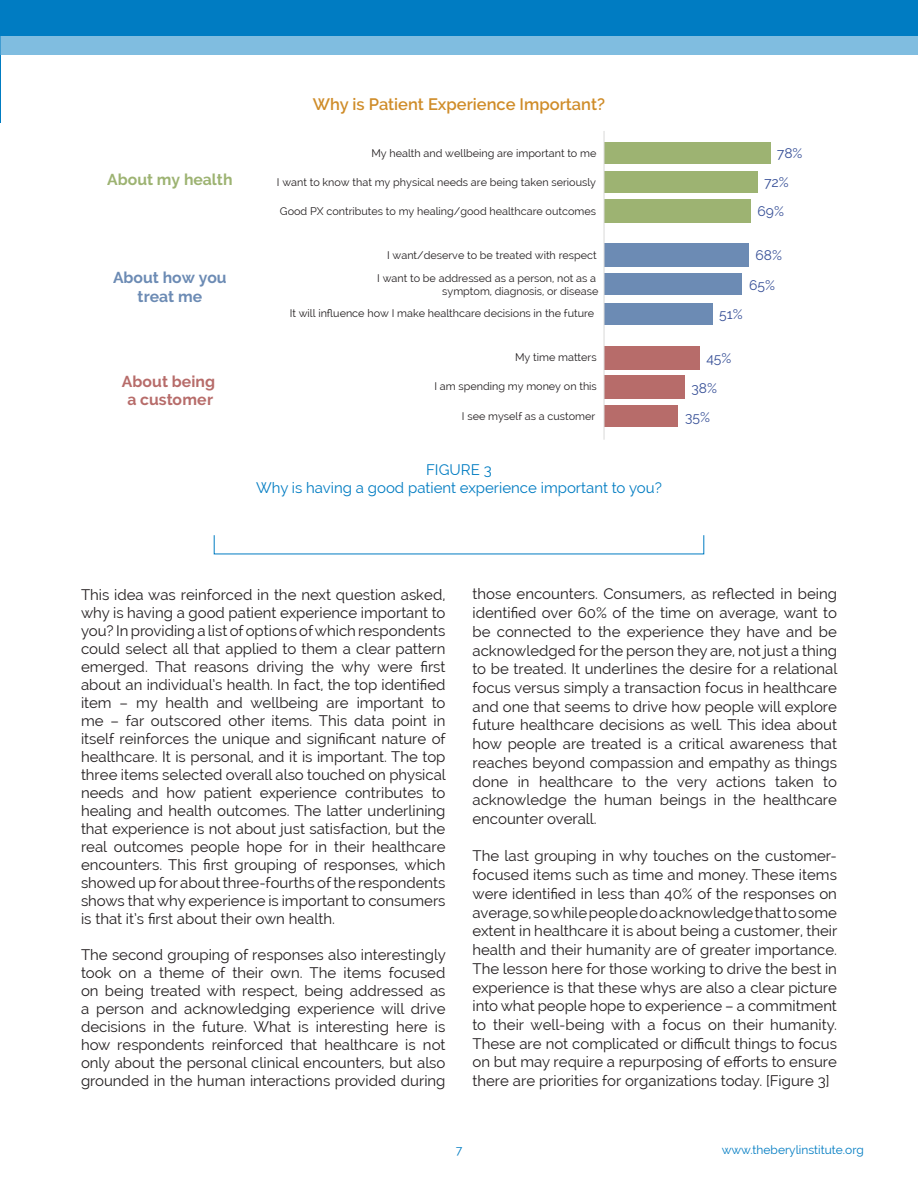
<style>
.page{position:relative;width:918px;height:1188px;background:#fff}
.page>*{position:absolute;margin:0;border:0;box-sizing:border-box;transform-origin:0 0}
.t1{font:600 16.5px "Raleway";color:#cf8c29}
.t2{font:700 15.75px/18.9px "Raleway";letter-spacing:.005em;color:#b76c6a;text-align:center}
.t3{font:700 15.75px/18.9px "Raleway";color:#6c8bb4;text-align:center}
.t4{font:700 15.75px "Raleway";color:#9db372}
.t5{font:15px/18px "Raleway";color:#231f20;text-align:justify}
.t6{font:15px/18px "Raleway";color:#007cc2;text-align:center}
.t7{font:13.8px "Raleway";color:#354e96}
.t8{font:12px "Raleway";color:#007cc2}
.t9{font:10.8px/22.6px "Raleway";color:#231f20;text-align:right}
</style>
<div class="page">
<svg style="left:0;top:0;width:918px;height:54px;background:#2a91cb"></svg>
<hr style="left:0;top:36px;width:1px;height:87px;background:#007cc2">
<div style="left:605px;top:405px;width:73px;height:22px;background:#b76c6a"></div>
<div style="left:605px;top:375px;width:80px;height:24px;background:#b76c6a"></div>
<div style="left:605px;top:346px;width:95px;height:24px;background:#b76c6a"></div>
<div style="left:605px;top:303px;width:108px;height:21px;background:#6c8bb4"></div>
<div style="left:605px;top:274px;width:137px;height:21px;background:#6c8bb4"></div>
<div style="left:605px;top:243px;width:144px;height:24px;background:#6c8bb4"></div>
<div style="left:605px;top:199px;width:146px;height:24px;background:#9db372"></div>
<div style="left:605px;top:171px;width:153px;height:22px;background:#9db372"></div>
<div style="left:605px;top:142px;width:166px;height:22px;background:#9db372"></div>
<hr style="left:604px;top:131px;width:1px;height:309px;background:#d9d9d8">
<p class="t4" style="left:107px;top:171px;width:127px">About my health</p>
<p class="t3" style="left:113px;top:268px;width:115px">About how you treat me</p>
<p class="t2" style="left:122px;top:372px;width:95px">About being a customer</p>
<p class="t1" style="left:313px;top:95px;width:294px">Why is Patient Experience Important?</p>
<p class="t9" style="left:371px;top:142px;width:227px">My health and wellbeing are important to me</p>
<p class="t7" style="left:777px;top:145px;width:27px">78%</p>
<p class="t9" style="left:277px;top:171px;width:321px">I want to know that my physical needs are being taken seriously</p>
<p class="t9" style="left:280px;top:200px;width:318px">Good PX contributes to my healing/good healthcare outcomes</p>
<p class="t9" style="left:377px;top:244px;width:221px">I want/deserve to be treated with respect<br>I want to be addressed as a person, not as a</p>
<p class="t9" style="left:290px;top:279px;width:310px;text-align:left;text-indent:153px">symptom, diagnosis, or disease<br>It will influence how I make healthcare decisions in the future</p>
<p class="t9" style="left:515px;top:346px;width:83px">My time matters</p>
<p class="t9" style="left:434px;top:375px;width:164px">I am spending my money on this</p>
<p class="t9" style="left:462px;top:404px;width:135px">I see myself as a customer</p>
<p class="t7" style="left:764px;top:174px;width:26px">72%</p>
<p class="t7" style="left:758px;top:203px;width:28px">69%</p>
<p class="t7" style="left:756px;top:248px;width:28px">68%</p>
<p class="t7" style="left:749px;top:277px;width:27px">65%</p>
<p class="t7" style="left:719px;top:306px;width:25px">51%</p>
<p class="t7" style="left:706px;top:350px;width:27px">45%</p>
<p class="t7" style="left:692px;top:380px;width:27px">38%</p>
<p class="t7" style="left:685px;top:409px;width:26px">35%</p>
<p class="t6" style="left:256px;top:460px;width:407px">FIGURE 3<br>Why is having a good patient experience important to you?</p>
<p class="t5" style="left:81px;top:585px;width:366px">This idea was reinforced in the next question asked, why is having a good patient experience important to you? In providing a list of options of which respondents could select all that applied to them a clear pattern emerged. That reasons driving the why were first about an individual’s health. In fact, the top identified item – my health and wellbeing are important to me – far outscored other items. This data point in itself reinforces the unique and significant nature of healthcare. It is personal, and it is important. The top three items selected overall also touched on physical needs and how patient experience contributes to healing and health outcomes. The latter underlining that experience is not about just satisfaction, but the real outcomes people hope for in their healthcare encounters. This first grouping of responses, which showed up for about three-fourths of the respondents shows that why experience is important to consumers is that it’s first about their own health.</p>
<p class="t5" style="left:81px;top:946px;width:366px">The second grouping of responses also interestingly took on a theme of their own. The items focused on being treated with respect, being addressed as a person and acknowledging experience will drive decisions in the future. What is interesting here is how respondents reinforced that healthcare is not only about the personal clinical encounters, but also grounded in the human interactions provided during</p>
<p class="t5" style="left:472px;top:585px;width:366px;line-height:18.8px">those encounters. Consumers, as reflected in being identified over 60% of the time on average, want to be connected to the experience they have and be acknowledged for the person they are, not just a thing to be treated. It underlines the desire for a relational focus versus simply a transaction focus in healthcare and one that seems to drive how people will explore future healthcare decisions as well. This idea about how people are treated is a critical awareness that reaches beyond compassion and empathy as things done in healthcare to the very actions taken to acknowledge the human beings in the healthcare encounter overall.</p>
<p class="t5" style="left:472px;top:847px;width:366px;line-height:18.8px">The last grouping in why touches on the customer&shy;focused items such as time and money. These items were identified in less than 40% of the responses on average, so while people do acknowledge that to some extent in healthcare it is about being a customer, their health and their humanity are of greater importance.<br>The lesson here for those working to drive the best in experience is that these whys are also a clear picture into what people hope to experience – a commitment to their well-being with a focus on their humanity.<br>These are not complicated or difficult things to focus on but may require a repurposing of efforts to ensure there are priorities for organizations today. [Figure 3]</p>
<p class="t8" style="left:456px;top:1143px;width:8px">7</p>
<p class="t8" style="left:722px;top:1143px;width:144px">www.theberylinstitute.org</p>
</div>
